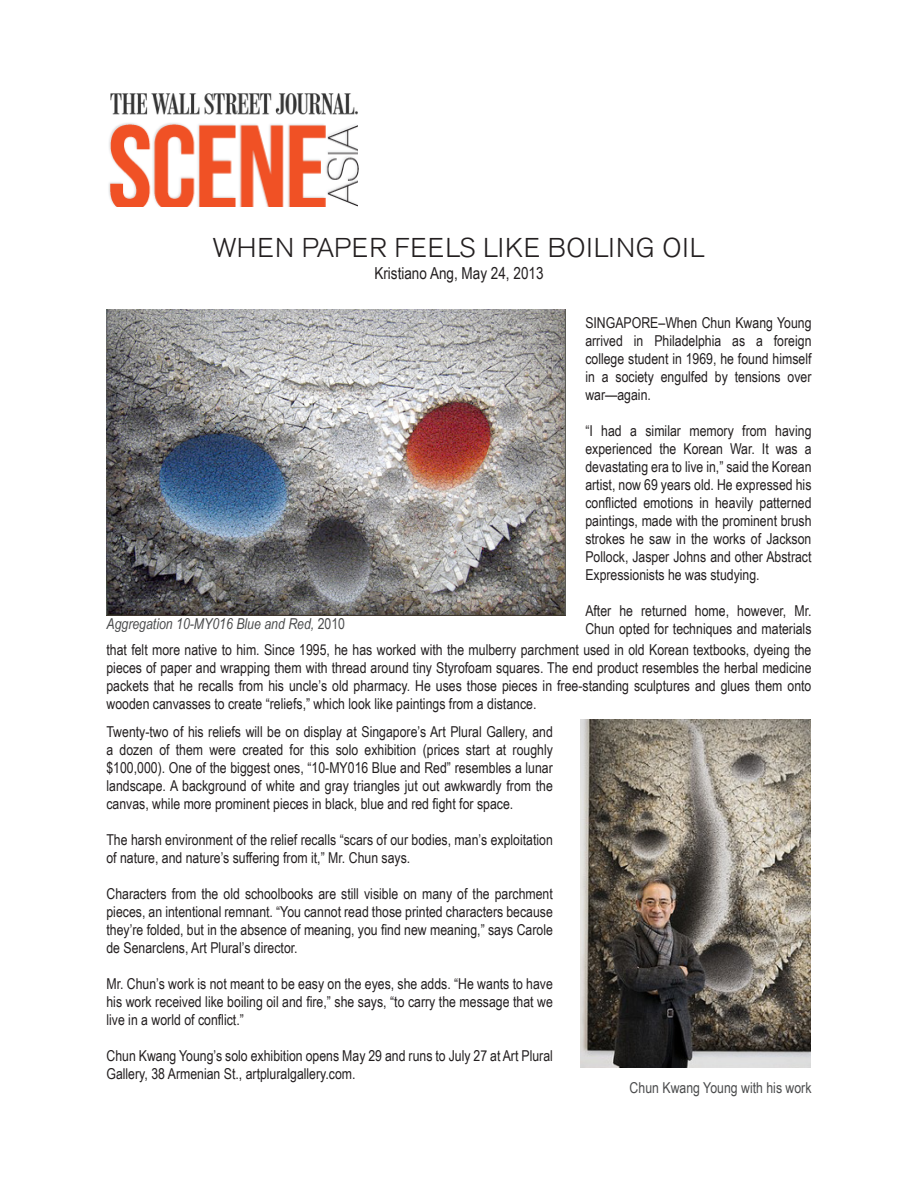
<style>
.page{position:relative;width:918px;height:1188px;background:#fff}
.page>*{position:absolute;margin:0;border:0;box-sizing:border-box;transform-origin:0 0}
.t1{font:300 27px "Akzidenz Grotesk BE";letter-spacing:.025em;color:#231f20}
.t2{font:16.5px "Arial Narrow";color:#231f20}
.t3{font:15px/18px "Arial Narrow";color:#231f20;text-align:justify}
.t4{font:italic 15px "Arial Narrow";color:#4b4c4d}
.t5{font:15px "Arial Narrow";color:#4b4c4d}
.s1{font-style:normal}
</style>
<div class="page">
<img style="left:110px;top:93px;width:248px;height:22px">
<img style="left:108px;top:123px;width:251px;height:84px">
<img style="left:106px;top:309px;width:460px;height:307px">
<img style="left:581px;top:720px;width:229px;height:347px">
<p class="t1" style="left:213px;top:232px;width:494px">WHEN PAPER FEELS LIKE BOILING OIL</p>
<p class="t2" style="left:374px;top:261px;width:171px">Kristiano Ang, May 24, 2013</p>
<p class="t4" style="left:106px;top:614px;width:240px">Aggregation 10-MY016 Blue and Red, <span class="s1">2010</span></p>
<p class="t3" style="left:585px;top:314px;width:228px">SINGAPORE–When Chun Kwang Young arrived in Philadelphia as a foreign college student in 1969, he found himself in a society engulfed by tensions over war—again.</p>
<p class="t3" style="left:585px;top:422px;width:228px">“I had a similar memory from having experienced the Korean War. It was a devastating era to live in,” said the Korean artist, now 69 years old. He expressed his conflicted emotions in heavily patterned paintings, made with the prominent brush strokes he saw in the works of Jackson Pollock, Jasper Johns and other Abstract Expressionists he was studying.</p>
<p class="t3" style="left:585px;top:602px;width:228px">After he returned home, however, Mr.<br>Chun opted for techniques and materials</p>
<p class="t3" style="left:106px;top:640px;width:707px">that felt more native to him. Since 1995, he has worked with the mulberry parchment used in old Korean textbooks, dyeing the pieces of paper and wrapping them with thread around tiny Styrofoam squares. The end product resembles the herbal medicine packets that he recalls from his uncle’s old pharmacy. He uses those pieces in free-standing sculptures and glues them onto wooden canvasses to create “reliefs,” which look like paintings from a distance.</p>
<p class="t3" style="left:106px;top:723px;width:448px">Twenty-two of his reliefs will be on display at Singapore’s Art Plural Gallery, and a dozen of them were created for this solo exhibition (prices start at roughly $100,000). One of the biggest ones, “10-MY016 Blue and Red” resembles a lunar landscape. A background of white and gray triangles jut out awkwardly from the canvas, while more prominent pieces in black, blue and red fight for space.</p>
<p class="t3" style="left:106px;top:831px;width:448px">The harsh environment of the relief recalls “scars of our bodies, man’s exploitation of nature, and nature’s suffering from it,” Mr. Chun says.</p>
<p class="t3" style="left:106px;top:885px;width:448px">Characters from the old schoolbooks are still visible on many of the parchment pieces, an intentional remnant. “You cannot read those printed characters because they’re folded, but in the absence of meaning, you find new meaning,” says Carole de Senarclens, Art Plural’s director.</p>
<p class="t3" style="left:106px;top:975px;width:448px">Mr. Chun’s work is not meant to be easy on the eyes, she adds. “He wants to have his work received like boiling oil and fire,” she says, “to carry the message that we live in a world of conflict.”</p>
<p class="t3" style="left:106px;top:1047px;width:448px">Chun Kwang Young’s solo exhibition opens May 29 and runs to July 27 at Art Plural<br>Gallery, 38 Armenian St., artpluralgallery.com.</p>
<p class="t5" style="left:630px;top:1077px;width:183px">Chun Kwang Young with his work</p>
</div>
